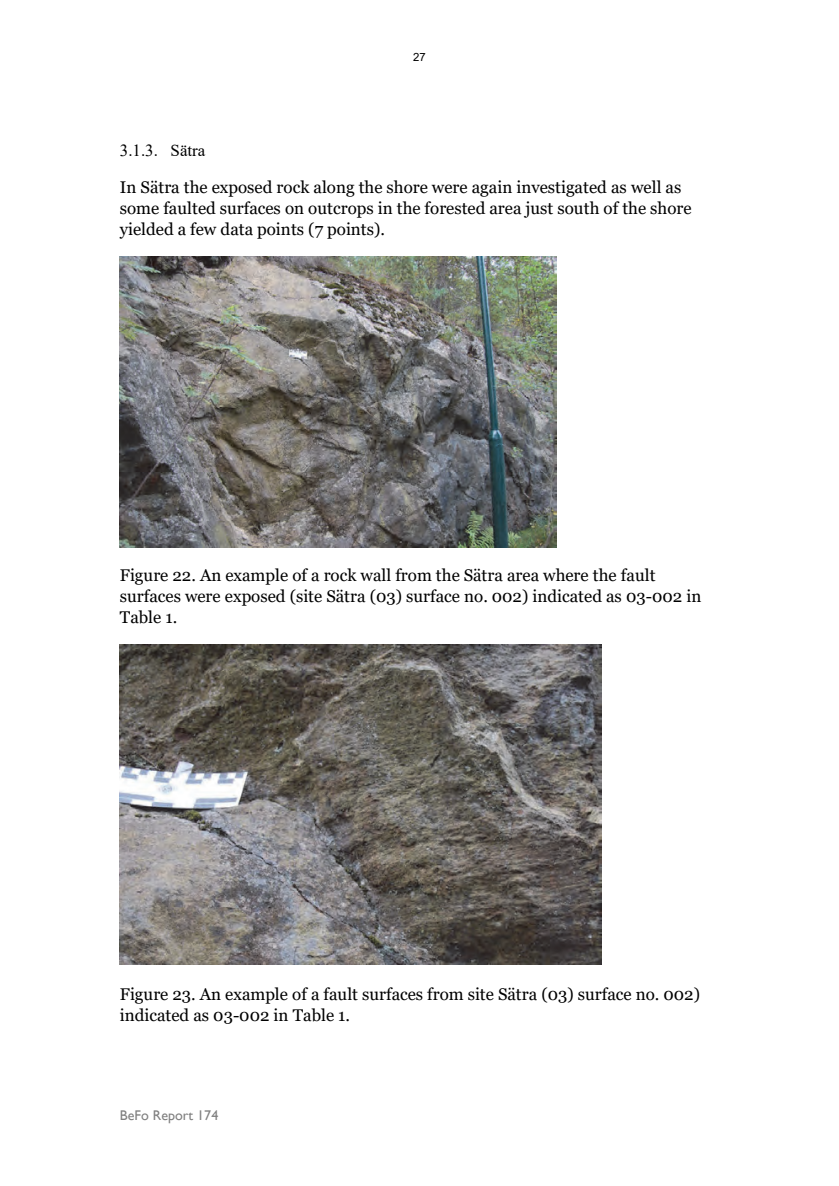
<style>
.page{position:relative;width:839px;height:1186px;background:#fff}
.page>*{position:absolute;margin:0;border:0;box-sizing:border-box;transform-origin:0 0}
.t1{font:16.97px/20.8px "Georgia";color:#000}
.t2{font:16.97px "Times New Roman";color:#000}
.t3{font:14px "Gill Sans";letter-spacing:.005em;color:#808080}
.t4{font:11.38px "Arial";color:#000}
</style>
<div class="page">
<img style="left:120px;top:257px;width:437px;height:290px">
<img style="left:120px;top:644px;width:481px;height:320px">
<p class="t4" style="left:413px;top:50px;width:14px">27</p>
<p class="t2" style="left:120px;top:138px;width:87px">3.1.3. Sätra</p>
<p class="t1" style="left:120px;top:177px;width:573px">In Sätra the exposed rock along the shore were again investigated as well as some faulted surfaces on outcrops in the forested area just south of the shore yielded a few data points (7 points).</p>
<p class="t1" style="left:120px;top:565px;width:582px">Figure 22. An example of a rock wall from the Sätra area where the fault surfaces were exposed (site Sätra (03) surface no. 002) indicated as 03-002 in<br>Table 1.</p>
<p class="t1" style="left:120px;top:983px;width:581px">Figure 23. An example of a fault surfaces from site Sätra (03) surface no. 002) indicated as 03-002 in Table 1.</p>
<p class="t3" style="left:120px;top:1107px;width:100px">BeFo Report 174</p>
</div>
